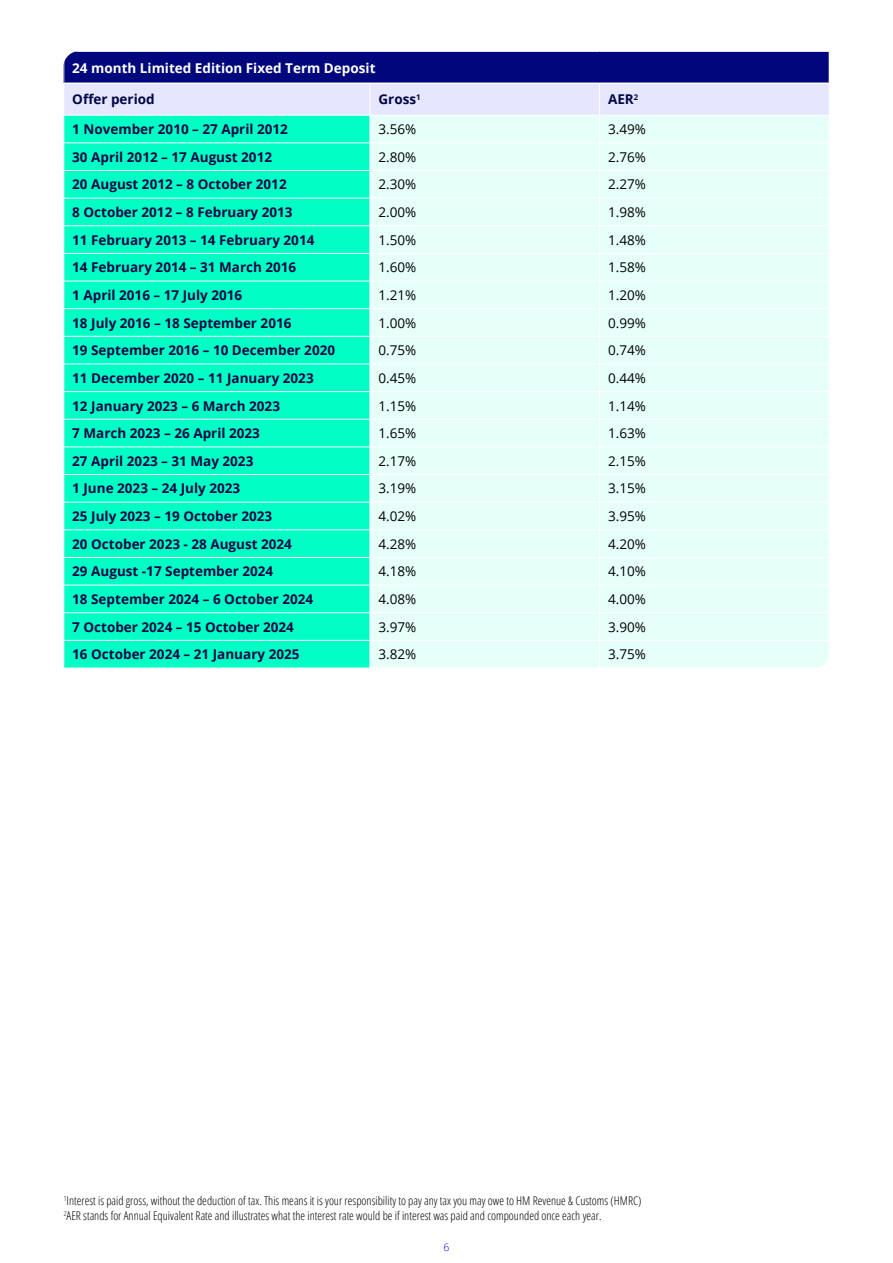
<style>
.page{position:relative;width:893px;height:1263px;background:#fff}
.page>*{position:absolute;margin:0;border:0;box-sizing:border-box;transform-origin:0 0}
.t1{font:700 13.5px "Open Sans";color:#000645}
.t2{font:13.5px "Open Sans";color:#000}
.t3{font:700 13.5px "Open Sans";color:#fff}
.t4{font:300 condensed 12px/14.1px "Open Sans";color:#000}
.t5{font:300 10.5px "Open Sans";color:#00f}
</style>
<div class="page">
<div style="left:64px;top:51px;width:765px;height:32px;background:#00067b"></div>
<hr style="left:63px;top:51px;width:307px;height:1px;background:#fff">
<hr style="left:370px;top:51px;width:230px;height:1px;background:#fff">
<hr style="left:600px;top:51px;width:230px;height:1px;background:#fff">
<svg style="left:63px;top:84px;width:766px;height:584px;background:#93fde6"></svg>
<p class="t3" style="left:72px;top:58px;width:305px">24 month Limited Edition Fixed Term Deposit</p>
<p class="t1" style="left:72px;top:90px;width:84px">Offer period</p>
<p class="t1" style="left:378px;top:90px;width:44px">Gross<sup>1</sup></p>
<p class="t1" style="left:608px;top:90px;width:32px">AER<sup>2</sup></p>
<p class="t1" style="left:72px;top:120px;width:217px">1 November 2010 – 27 April 2012</p>
<p class="t2" style="left:378px;top:120px;width:39px">3.56%</p>
<p class="t2" style="left:608px;top:120px;width:39px">3.49%</p>
<p class="t1" style="left:72px;top:147px;width:201px">30 April 2012 – 17 August 2012</p>
<p class="t2" style="left:378px;top:148px;width:39px">2.80%</p>
<p class="t2" style="left:608px;top:148px;width:39px">2.76%</p>
<p class="t1" style="left:72px;top:175px;width:216px">20 August 2012 – 8 October 2012</p>
<p class="t2" style="left:378px;top:175px;width:39px">2.30%</p>
<p class="t2" style="left:608px;top:175px;width:39px">2.27%</p>
<p class="t1" style="left:72px;top:203px;width:222px">8 October 2012 – 8 February 2013</p>
<p class="t2" style="left:378px;top:203px;width:39px">2.00%</p>
<p class="t2" style="left:608px;top:203px;width:39px">1.98%</p>
<p class="t1" style="left:72px;top:230px;width:244px">11 February 2013 – 14 February 2014</p>
<p class="t2" style="left:378px;top:231px;width:39px">1.50%</p>
<p class="t2" style="left:608px;top:231px;width:39px">1.48%</p>
<p class="t1" style="left:72px;top:258px;width:226px">14 February 2014 – 31 March 2016</p>
<p class="t2" style="left:378px;top:258px;width:39px">1.60%</p>
<p class="t2" style="left:608px;top:258px;width:39px">1.58%</p>
<p class="t1" style="left:72px;top:286px;width:171px">1 April 2016 – 17 July 2016</p>
<p class="t2" style="left:378px;top:286px;width:39px">1.21%</p>
<p class="t2" style="left:608px;top:286px;width:39px">1.20%</p>
<p class="t1" style="left:72px;top:313px;width:221px">18 July 2016 – 18 September 2016</p>
<p class="t2" style="left:378px;top:313px;width:39px">1.00%</p>
<p class="t2" style="left:608px;top:313px;width:39px">0.99%</p>
<p class="t1" style="left:72px;top:341px;width:264px">19 September 2016 – 10 December 2020</p>
<p class="t2" style="left:378px;top:341px;width:39px">0.75%</p>
<p class="t2" style="left:608px;top:341px;width:39px">0.74%</p>
<p class="t1" style="left:72px;top:368px;width:243px">11 December 2020 – 11 January 2023</p>
<p class="t2" style="left:378px;top:369px;width:39px">0.45%</p>
<p class="t2" style="left:608px;top:369px;width:39px">0.44%</p>
<p class="t1" style="left:72px;top:396px;width:209px">12 January 2023 – 6 March 2023</p>
<p class="t2" style="left:378px;top:396px;width:39px">1.15%</p>
<p class="t2" style="left:608px;top:396px;width:39px">1.14%</p>
<p class="t1" style="left:72px;top:424px;width:189px">7 March 2023 – 26 April 2023</p>
<p class="t2" style="left:378px;top:424px;width:39px">1.65%</p>
<p class="t2" style="left:608px;top:424px;width:39px">1.63%</p>
<p class="t1" style="left:72px;top:451px;width:183px">27 April 2023 – 31 May 2023</p>
<p class="t2" style="left:378px;top:452px;width:39px">2.17%</p>
<p class="t2" style="left:608px;top:452px;width:39px">2.15%</p>
<p class="t1" style="left:72px;top:479px;width:169px">1 June 2023 – 24 July 2023</p>
<p class="t2" style="left:378px;top:479px;width:39px">3.19%</p>
<p class="t2" style="left:608px;top:479px;width:39px">3.15%</p>
<p class="t1" style="left:72px;top:507px;width:202px">25 July 2023 – 19 October 2023</p>
<p class="t2" style="left:378px;top:507px;width:39px">4.02%</p>
<p class="t2" style="left:608px;top:507px;width:39px">3.95%</p>
<p class="t1" style="left:72px;top:534px;width:221px">20 October 2023 - 28 August 2024</p>
<p class="t2" style="left:378px;top:535px;width:39px">4.28%</p>
<p class="t2" style="left:608px;top:535px;width:39px">4.20%</p>
<p class="t1" style="left:72px;top:562px;width:203px">29 August -17 September 2024</p>
<p class="t2" style="left:378px;top:562px;width:39px">4.18%</p>
<p class="t2" style="left:608px;top:562px;width:39px">4.10%</p>
<p class="t1" style="left:72px;top:590px;width:242px">18 September 2024 – 6 October 2024</p>
<p class="t2" style="left:378px;top:590px;width:39px">4.08%</p>
<p class="t2" style="left:608px;top:590px;width:39px">4.00%</p>
<p class="t1" style="left:72px;top:617px;width:223px">7 October 2024 – 15 October 2024</p>
<p class="t2" style="left:378px;top:617px;width:39px">3.97%</p>
<p class="t2" style="left:608px;top:617px;width:39px">3.90%</p>
<p class="t1" style="left:72px;top:645px;width:229px">16 October 2024 – 21 January 2025</p>
<p class="t2" style="left:378px;top:645px;width:39px">3.82%</p>
<p class="t2" style="left:608px;top:645px;width:39px">3.75%</p>
<p class="t4" style="left:64px;top:1193px;width:579px"><sup>1</sup>Interest is paid gross, without the deduction of tax. This means it is your responsibility to pay any tax you may owe to HM Revenue &amp; Customs (HMRC)<br><sup>2</sup>AER stands for Annual Equivalent Rate and illustrates what the interest rate would be if interest was paid and compounded once each year.</p>
<p class="t5" style="left:443px;top:1240px;width:7px">6</p>
</div>
